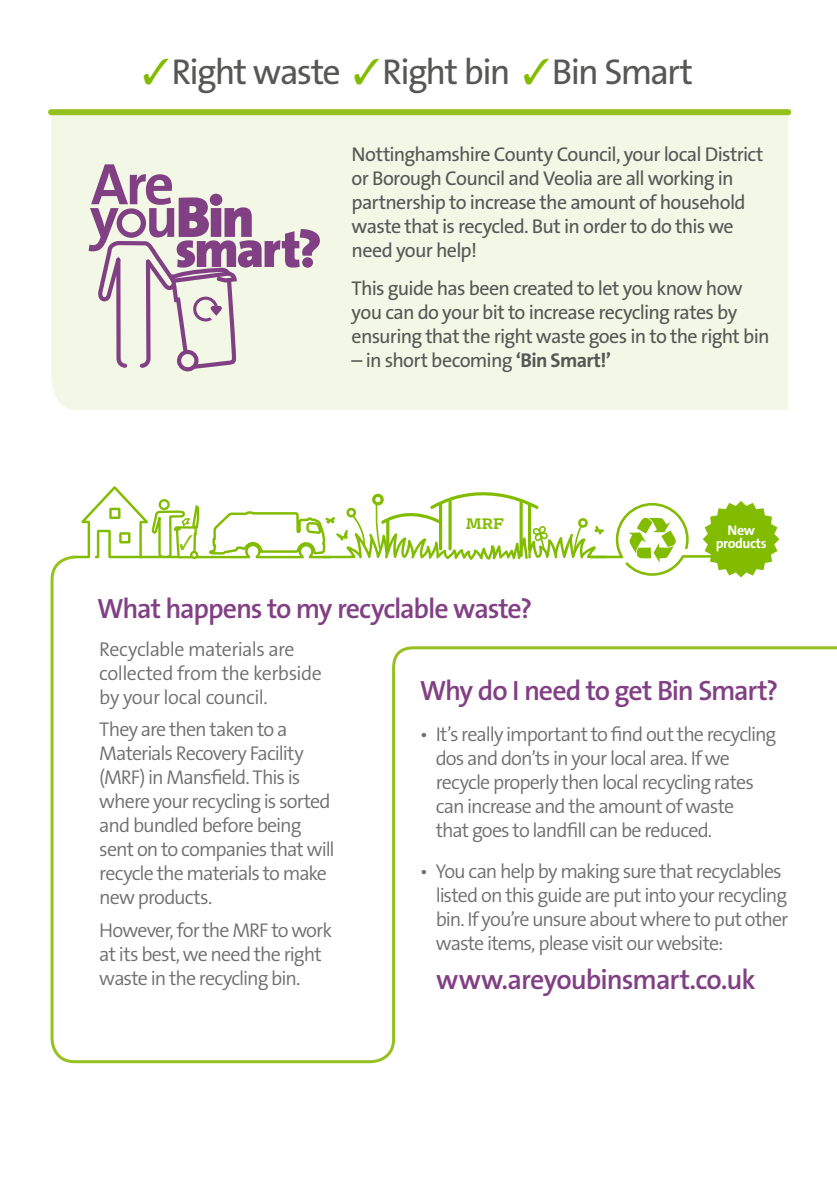
<style>
.page{position:relative;width:837px;height:1191px;background:#fff}
.page>*{position:absolute;margin:0;border:0;box-sizing:border-box;transform-origin:0 0}
.t1{font:36px "The Sans Veolia W5 Pla";letter-spacing:-.05em;color:#575756}
.t2{font:28px "The Sans Veolia W6 Se Bld";letter-spacing:-.04em;color:#824084}
.t3{font:20px/24px "The Sans Veolia W4 Se Lig";letter-spacing:-.045em;color:#706f6f}
.t4{font:20px/24px "The Sans Veolia W5 Pla";letter-spacing:-.035em;color:#575756}
.t5{font:700 14.8px "FS Rufus";color:#82bc00}
.t6{font:14px/12.8px "The Sans Veolia W7 Bld";letter-spacing:-.03em;color:#fff;text-align:center}
.s1{color:#82bc00}
.s2{font-family:"The Sans Veolia W7 Bld"}
</style>
<div class="page">
<div style="left:51px;top:115px;width:737px;height:295px;background:#f2f7e6"></div>
<svg style="left:89px;top:164px;width:231px;height:209px;background:#d7cace"></svg>
<div style="left:51px;top:109px;width:737px;height:6px;background:#95c11f"></div>
<svg style="left:81px;top:486px;width:698px;height:68px"></svg>
<svg style="left:50px;top:554px;width:787px;height:510px"></svg>
<div style="left:262px;top:517px;width:32px;height:31px;background:#fff;border-radius:50%"></div>
<h1 class="t1" style="left:142px;top:49px;width:552px"><span class="s1">✓</span>Right waste <span class="s1">✓</span>Right bin <span class="s1">✓</span>Bin Smart</h1>
<p class="t4" style="left:351px;top:142px;width:413px">Nottinghamshire County Council, your local District or Borough Council and Veolia are all working in partnership to increase the amount of household waste that is recycled. But in order to do this we need your help!</p>
<p class="t4" style="left:351px;top:276px;width:419px">This guide has been created to let you know how you can do your bit to increase recycling rates by ensuring that the right waste goes in to the right bin</p>
<p class="t4" style="left:351px;top:348px;width:261px">– in short becoming <span class="s2">‘Bin Smart!’</span></p>
<p class="t5" style="left:466px;top:511px;width:40px">MRF</p>
<h2 class="t2" style="left:97px;top:590px;width:437px">What happens to my recyclable waste?</h2>
<p class="t6" style="left:716px;top:524px;width:52px">New products</p>
<p class="t3" style="left:99px;top:637px;width:224px">Recyclable materials are collected from the kerbside by your local council.</p>
<p class="t3" style="left:99px;top:717px;width:237px">They are then taken to a<br>Materials Recovery Facility (MRF) in Mansfield. This is where your recycling is sorted and bundled before being sent on to companies that will recycle the materials to make new products.</p>
<p class="t3" style="left:99px;top:918px;width:234px">However, for the MRF to work at its best, we need the right waste in the recycling bin.</p>
<h2 class="t2" style="left:420px;top:672px;width:360px">Why do I need to get Bin Smart?</h2>
<p class="t3" style="left:436px;top:722px;width:342px;text-indent:-16px">• It’s really important to find out the recycling dos and don’ts in your local area. If we recycle properly then local recycling rates can increase and the amount of waste<br>that goes to landfill can be reduced.</p>
<p class="t3" style="left:436px;top:859px;width:354px;text-indent:-16px">• You can help by making sure that recyclables listed on this guide are put into your recycling bin. If you’re unsure about where to put other waste items, please visit our website:</p>
<h2 class="t2" style="left:436px;top:961px;width:321px">www.areyoubinsmart.co.uk</h2>
</div>
